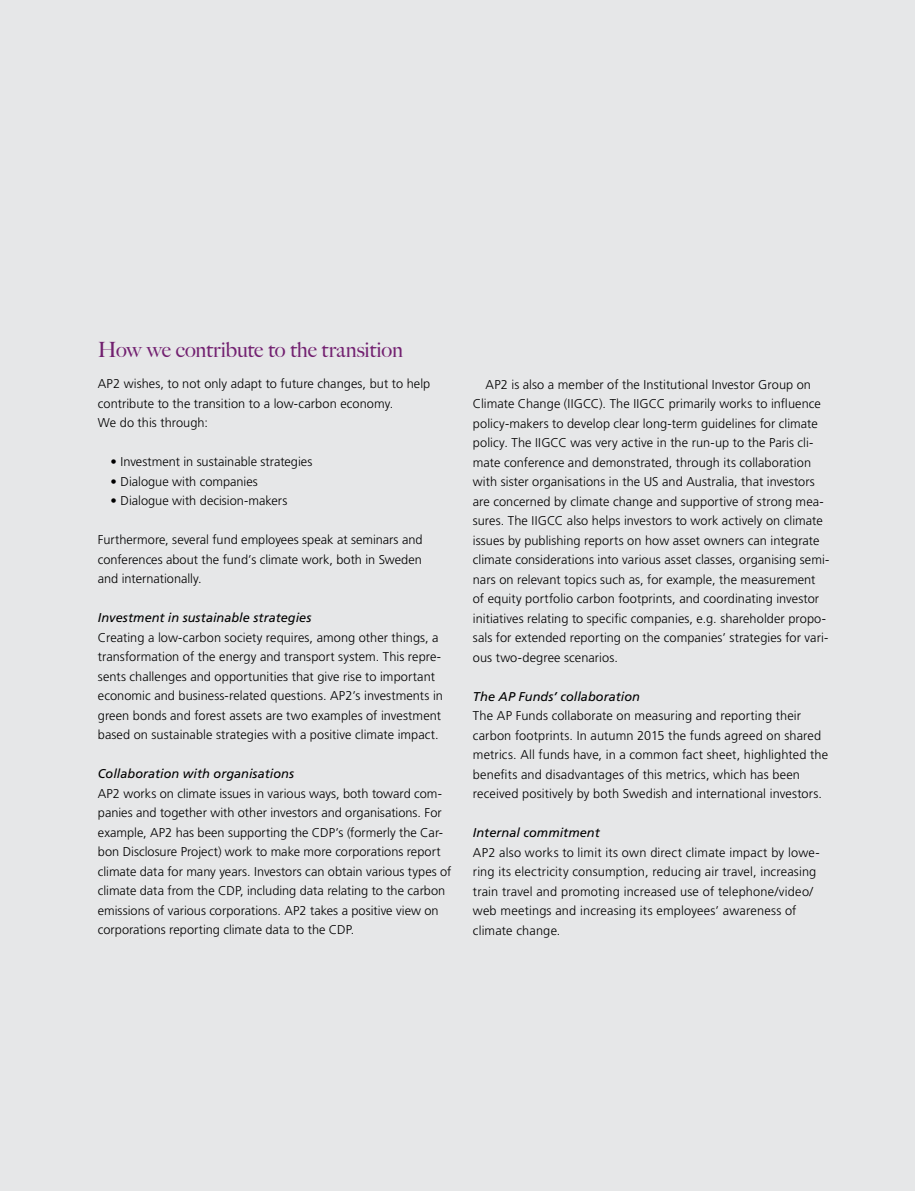
<style>
.page{position:relative;width:915px;height:1191px;background:#fff}
.page>*{position:absolute;margin:0;border:0;box-sizing:border-box;transform-origin:0 0}
.t1{font:21px "Big Caslon CC";letter-spacing:-.005em;color:#722070}
.t2{font:300 12.75px/19.5px "Frutiger LT Std";letter-spacing:.005em;color:#000}
.t3{font:italic 12.75px "Frutiger LT Std";color:#000}
</style>
<div class="page">
<div style="left:0;top:1px;width:914px;height:1190px;background:#e6e7e8"></div>
<h1 class="t1" style="left:98px;top:337px;width:306px">How we contribute to the transition</h1>
<p class="t2" style="left:98px;top:374px;width:334px">AP2 wishes, to not only adapt to future changes, but to help contribute to the transition to a low-carbon economy.<br>We do this through:</p>
<p class="t2" style="left:111px;top:452px;width:203px">• Investment in sustainable strategies</p>
<p class="t2" style="left:111px;top:472px;width:149px">• Dialogue with companies</p>
<p class="t2" style="left:111px;top:491px;width:178px">• Dialogue with decision-makers</p>
<p class="t2" style="left:98px;top:530px;width:326px;text-align:justify">Furthermore, several fund employees speak at seminars and conferences about the fund’s climate work, both in Sweden and internationally.</p>
<p class="t3" style="left:98px;top:610px;width:215px">Investment in sustainable strategies</p>
<p class="t2" style="left:98px;top:628px;width:346px">Creating a low-carbon society requires, among other things, a transformation of the energy and transport system. This repre&shy;sents challenges and opportunities that give rise to important economic and business-related questions. AP2’s investments in green bonds and forest assets are two examples of investment based on sustainable strategies with a positive climate impact.</p>
<p class="t3" style="left:98px;top:766px;width:197px">Collaboration with organisations</p>
<p class="t2" style="left:98px;top:783px;width:355px">AP2 works on climate issues in various ways, both toward com&shy;panies and together with other investors and organisations. For example, AP2 has been supporting the CDP’s (formerly the Car&shy;bon Disclosure Project) work to make more corporations report climate data for many years. Investors can obtain various types of climate data from the CDP, including data relating to the carbon emissions of various corporations. AP2 takes a positive view on corporations reporting climate data to the CDP.</p>
<p class="t2" style="left:472px;top:374px;width:358px;text-indent:13px">AP2 is also a member of the Institutional Investor Group on Climate Change (IIGCC). The IIGCC primarily works to influence policy-makers to develop clear long-term guidelines for climate policy. The IIGCC was very active in the run-up to the Paris cli&shy;mate conference and demonstrated, through its collaboration with sister organisations in the US and Australia, that investors are concerned by climate change and supportive of strong mea&shy;sures. The IIGCC also helps investors to work actively on climate issues by publishing reports on how asset owners can integrate climate considerations into various asset classes, organising semi&shy;nars on relevant topics such as, for example, the measurement of equity portfolio carbon footprints, and coordinating investor initiatives relating to specific companies, e.g. shareholder propo&shy;sals for extended reporting on the companies’ strategies for vari&shy;ous two-degree scenarios.</p>
<p class="t3" style="left:472px;top:688px;width:168px">The AP Funds’ collaboration</p>
<p class="t2" style="left:472px;top:706px;width:356px">The AP Funds collaborate on measuring and reporting their carbon footprints. In autumn 2015 the funds agreed on shared metrics. All funds have, in a common fact sheet, highlighted the benefits and disadvantages of this metrics, which has been received positively by both Swedish and international investors.</p>
<p class="t3" style="left:472px;top:825px;width:128px">Internal commitment</p>
<p class="t2" style="left:472px;top:842px;width:348px">AP2 also works to limit its own direct climate impact by lowe&shy;ring its electricity consumption, reducing air travel, increasing train travel and promoting increased use of telephone/video/ web meetings and increasing its employees’ awareness of climate change.</p>
</div>
